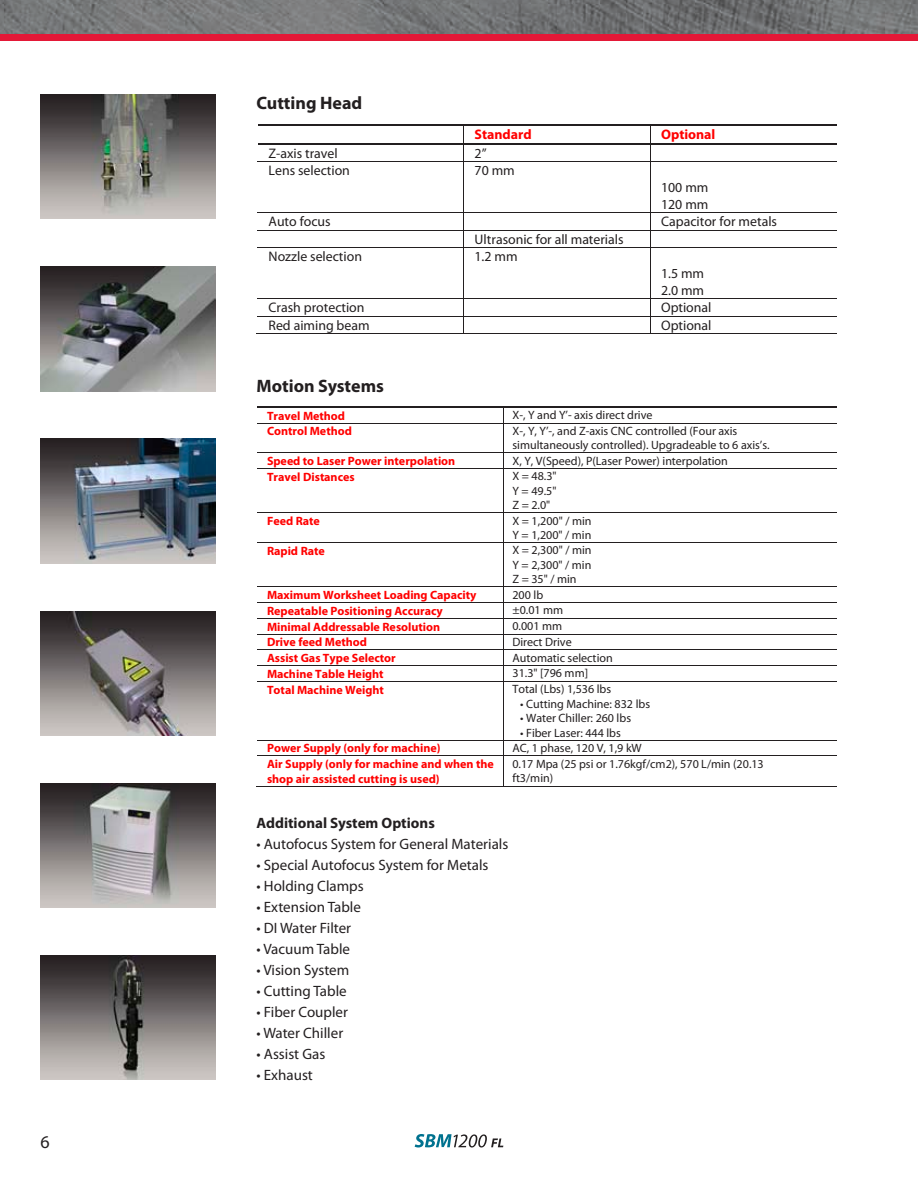
<style>
.page{position:relative;width:918px;height:1188px;background:#fff}
.page>*{position:absolute;margin:0;border:0;box-sizing:border-box;transform-origin:0 0}
.t1{font:700 18px "Myriad Pro";color:#231f20}
.t2{font:18px "Myriad Pro";color:#231f20}
.t3{font:15px "Myriad Pro";color:#231f20}
.t4{font:700 15px "Myriad Pro";color:#231f20}
.t5{font:13.8px/16.6px "Myriad Pro";color:#231f20}
.t6{font:700 13.8px "Myriad Pro";color:#f00}
.t7{font:12px/14.5px "Myriad Pro";color:#231f20}
.t8{font:700 12px/14.9px "Myriad Pro";color:#f00}
</style>
<div class="page">
<img style="left:0;top:0;width:918px;height:34px">
<div style="left:0;top:34px;width:918px;height:6px;background:#e41837"></div>
<svg style="left:415px;top:1134px;width:88px;height:14px"></svg>
<hr style="left:258px;top:124px;width:206px;height:1px;background:#231f20">
<hr style="left:464px;top:124px;width:186px;height:1px;background:#231f20">
<hr style="left:650px;top:124px;width:187px;height:1px;background:#231f20">
<hr style="left:258px;top:143px;width:206px;height:2px;background:#231f20">
<hr style="left:464px;top:143px;width:186px;height:2px;background:#231f20">
<hr style="left:650px;top:143px;width:187px;height:2px;background:#231f20">
<hr style="left:258px;top:161px;width:579px;height:1px;background:#231f20">
<svg style="left:650px;top:125px;width:1px;height:54px"></svg>
<hr style="left:464px;top:179px;width:1px;height:33px;background:#231f20">
<hr style="left:650px;top:179px;width:1px;height:33px;background:#231f20">
<hr style="left:258px;top:212px;width:579px;height:1px;background:#231f20">
<hr style="left:258px;top:230px;width:579px;height:1px;background:#231f20">
<hr style="left:258px;top:247px;width:579px;height:1px;background:#231f20">
<svg style="left:650px;top:213px;width:1px;height:52px"></svg>
<hr style="left:464px;top:265px;width:1px;height:33px;background:#231f20">
<hr style="left:650px;top:265px;width:1px;height:33px;background:#231f20">
<hr style="left:258px;top:298px;width:579px;height:1px;background:#231f20">
<hr style="left:258px;top:316px;width:579px;height:1px;background:#231f20">
<hr style="left:256px;top:333px;width:208px;height:1px;background:#231f20">
<hr style="left:464px;top:333px;width:186px;height:1px;background:#231f20">
<svg style="left:650px;top:299px;width:1px;height:35px"></svg>
<hr style="left:651px;top:333px;width:186px;height:1px;background:#231f20">
<hr style="left:258px;top:406px;width:245px;height:2px;background:#231f20">
<hr style="left:503px;top:406px;width:334px;height:2px;background:#231f20">
<hr style="left:258px;top:423px;width:579px;height:1px;background:#231f20">
<hr style="left:258px;top:452px;width:579px;height:1px;background:#231f20">
<svg style="left:503px;top:408px;width:1px;height:60px"></svg>
<hr style="left:258px;top:468px;width:579px;height:1px;background:#231f20">
<hr style="left:503px;top:469px;width:1px;height:43px;background:#231f20">
<hr style="left:258px;top:512px;width:579px;height:1px;background:#231f20">
<svg style="left:503px;top:513px;width:1px;height:29px"></svg>
<hr style="left:258px;top:542px;width:579px;height:1px;background:#231f20">
<hr style="left:503px;top:543px;width:1px;height:43px;background:#231f20">
<hr style="left:258px;top:586px;width:579px;height:1px;background:#231f20">
<hr style="left:258px;top:602px;width:579px;height:1px;background:#231f20">
<hr style="left:258px;top:618px;width:579px;height:1px;background:#231f20">
<hr style="left:258px;top:634px;width:579px;height:1px;background:#231f20">
<hr style="left:258px;top:649px;width:579px;height:1px;background:#231f20">
<hr style="left:258px;top:665px;width:579px;height:1px;background:#231f20">
<svg style="left:503px;top:587px;width:1px;height:94px"></svg>
<hr style="left:258px;top:681px;width:579px;height:1px;background:#231f20">
<hr style="left:503px;top:682px;width:1px;height:58px;background:#231f20">
<hr style="left:258px;top:740px;width:579px;height:1px;background:#231f20">
<svg style="left:503px;top:741px;width:1px;height:14px"></svg>
<hr style="left:258px;top:755px;width:579px;height:1px;background:#231f20">
<hr style="left:256px;top:786px;width:247px;height:1px;background:#231f20">
<hr style="left:503px;top:756px;width:1px;height:31px;background:#231f20">
<hr style="left:504px;top:786px;width:333px;height:1px;background:#231f20">
<img style="left:40px;top:783px;width:175px;height:125px">
<img style="left:40px;top:94px;width:175px;height:125px">
<img style="left:40px;top:267px;width:175px;height:124px">
<img style="left:40px;top:439px;width:175px;height:124px">
<img style="left:40px;top:611px;width:175px;height:125px">
<img style="left:40px;top:956px;width:175px;height:124px">
<h1 class="t2" style="left:40px;top:1130px;width:11px">6</h1>
<h1 class="t1" style="left:256px;top:91px;width:107px">Cutting Head</h1>
<p class="t6" style="left:475px;top:126px;width:59px">Standard</p>
<p class="t6" style="left:661px;top:126px;width:56px">Optional</p>
<p class="t5" style="left:269px;top:145px;width:71px">Z-axis travel</p>
<p class="t5" style="left:475px;top:145px;width:13px">2”</p>
<p class="t5" style="left:269px;top:162px;width:83px">Lens selection</p>
<p class="t5" style="left:475px;top:162px;width:42px">70 mm</p>
<p class="t5" style="left:661px;top:179px;width:49px">100 mm<br>120 mm</p>
<p class="t5" style="left:269px;top:213px;width:64px">Auto focus</p>
<p class="t5" style="left:661px;top:213px;width:117px">Capacitor for metals</p>
<p class="t5" style="left:475px;top:231px;width:150px">Ultrasonic for all materials</p>
<p class="t5" style="left:269px;top:248px;width:95px">Nozzle selection</p>
<p class="t5" style="left:475px;top:248px;width:45px">1.2 mm</p>
<p class="t5" style="left:661px;top:265px;width:45px">1.5 mm<br>2.0 mm</p>
<p class="t5" style="left:269px;top:299px;width:98px">Crash protection</p>
<p class="t5" style="left:661px;top:299px;width:52px">Optional</p>
<p class="t5" style="left:269px;top:317px;width:103px">Red aiming beam</p>
<p class="t5" style="left:661px;top:317px;width:52px">Optional</p>
<h1 class="t1" style="left:256px;top:374px;width:129px">Motion Systems</h1>
<p class="t8" style="left:267px;top:408px;width:80px">Travel Method</p>
<p class="t7" style="left:512px;top:408px;width:142px">X-, Y and Y’- axis direct drive</p>
<p class="t8" style="left:267px;top:424px;width:86px">Control Method</p>
<p class="t7" style="left:512px;top:424px;width:259px">X-, Y, Y’-, and Z-axis CNC controlled (Four axis simultaneously controlled). Upgradeable to 6 axis’s.</p>
<p class="t8" style="left:267px;top:453px;width:190px">Speed to Laser Power interpolation</p>
<p class="t7" style="left:512px;top:453px;width:217px">X, Y, V(Speed), P(Laser Power) interpolation</p>
<p class="t8" style="left:267px;top:469px;width:89px">Travel Distances</p>
<p class="t7" style="left:512px;top:469px;width:46px;text-align:justify">X = 48.3" Y = 49.5" Z = 2.0"</p>
<p class="t8" style="left:267px;top:513px;width:54px">Feed Rate</p>
<p class="t7" style="left:512px;top:513px;width:81px">X = 1,200" / min<br>Y = 1,200" / min</p>
<p class="t8" style="left:267px;top:543px;width:59px">Rapid Rate</p>
<p class="t7" style="left:512px;top:543px;width:81px;text-align:justify">X = 2,300" / min Y = 2,300" / min Z = 35" / min</p>
<p class="t8" style="left:267px;top:587px;width:211px">Maximum Worksheet Loading Capacity</p>
<p class="t7" style="left:512px;top:587px;width:32px">200 lb</p>
<p class="t8" style="left:267px;top:603px;width:177px">Repeatable Positioning Accuracy</p>
<p class="t7" style="left:512px;top:603px;width:52px">±0.01 mm</p>
<p class="t8" style="left:267px;top:619px;width:175px">Minimal Addressable Resolution</p>
<p class="t7" style="left:512px;top:619px;width:51px">0.001 mm</p>
<p class="t8" style="left:267px;top:635px;width:101px">Drive feed Method</p>
<p class="t7" style="left:512px;top:634px;width:61px">Direct Drive</p>
<p class="t8" style="left:267px;top:650px;width:130px">Assist Gas Type Selector</p>
<p class="t7" style="left:512px;top:650px;width:102px">Automatic selection</p>
<p class="t8" style="left:267px;top:666px;width:118px">Machine Table Height</p>
<p class="t7" style="left:512px;top:666px;width:77px">31.3" [796 mm]</p>
<p class="t8" style="left:267px;top:682px;width:118px">Total Machine Weight</p>
<p class="t7" style="left:512px;top:682px;width:100px">Total (Lbs) 1,536 lbs</p>
<p class="t7" style="left:520px;top:696px;width:131px">• Cutting Machine: 832 lbs</p>
<p class="t7" style="left:520px;top:711px;width:112px">• Water Chiller: 260 lbs</p>
<p class="t7" style="left:520px;top:725px;width:102px">• Fiber Laser: 444 lbs</p>
<p class="t8" style="left:267px;top:740px;width:175px">Power Supply (only for machine)</p>
<p class="t7" style="left:512px;top:740px;width:131px">AC, 1 phase, 120 V, 1,9 kW</p>
<p class="t8" style="left:267px;top:756px;width:228px">Air Supply (only for machine and when the shop air assisted cutting is used)</p>
<p class="t7" style="left:512px;top:756px;width:253px">0.17 Mpa (25 psi or 1.76kgf/cm2), 570 L/min (20.13 ft3/min)</p>
<p class="t4" style="left:256px;top:813px;width:180px">Additional System Options</p>
<p class="t3" style="left:256px;top:835px;width:253px">• Autofocus System for General Materials</p>
<p class="t3" style="left:256px;top:856px;width:234px">• Special Autofocus System for Metals</p>
<p class="t3" style="left:256px;top:877px;width:109px">• Holding Clamps</p>
<p class="t3" style="left:256px;top:898px;width:106px">• Extension Table</p>
<p class="t3" style="left:256px;top:919px;width:96px">• DI Water Filter</p>
<p class="t3" style="left:256px;top:940px;width:95px">• Vacuum Table</p>
<p class="t3" style="left:256px;top:961px;width:94px">• Vision System</p>
<p class="t3" style="left:256px;top:982px;width:92px">• Cutting Table</p>
<p class="t3" style="left:256px;top:1003px;width:93px">• Fiber Coupler</p>
<p class="t3" style="left:256px;top:1024px;width:88px">• Water Chiller</p>
<p class="t3" style="left:256px;top:1045px;width:70px">• Assist Gas</p>
<p class="t3" style="left:256px;top:1066px;width:58px">• Exhaust</p>
</div>
